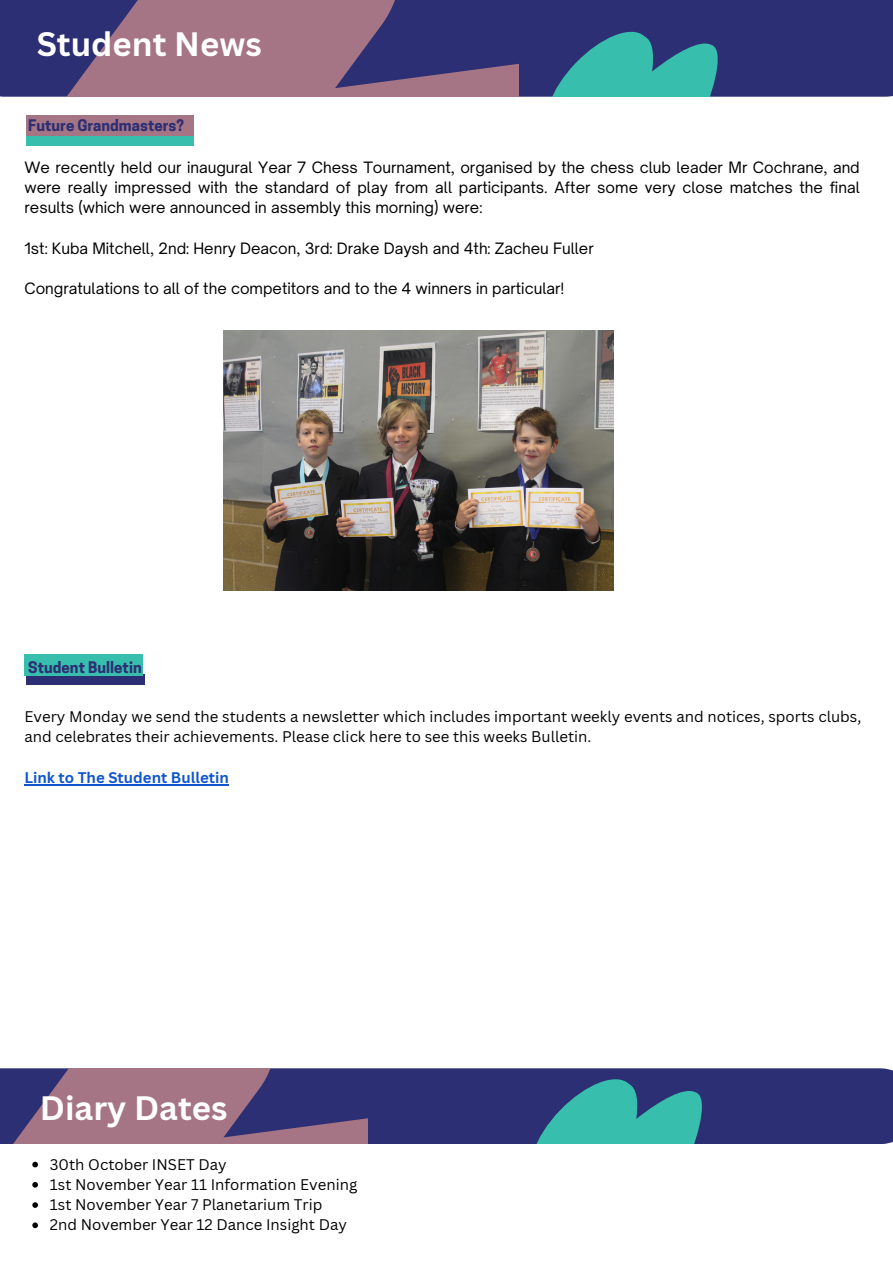
<style>
.page{position:relative;width:893px;height:1264px;background:#fff}
.page>*{position:absolute;margin:0;border:0;box-sizing:border-box;transform-origin:0 0}
.t1{font:700 33px "Canva Sans";color:#fff}
.t2{font:15px/20.2px "Open Sauce One";color:#000;text-align:justify}
.t3{font:15px/20.2px "Canva Sans";color:#000}
.t4{font:700 15px "Cooper Hewitt";color:#2c2f73}
.t5{font:700 15px "Canva Sans";color:#15c}
</style>
<div class="page">
<div style="left:0;top:0;width:892px;height:97px;background:#2c2f73"></div>
<svg style="left:36px;top:0;width:483px;height:97px;background:#785a7e"></svg>
<svg style="left:539px;top:25px;width:235px;height:71px;background:#316e8c"></svg>
<div style="left:0;top:1068px;width:892px;height:76px;background:#2c2f73"></div>
<svg style="left:0;top:1068px;width:367px;height:75px;background:#7a5c7e"></svg>
<svg style="left:523px;top:1071px;width:235px;height:72px;background:#316c8c"></svg>
<div style="left:26px;top:134px;width:168px;height:12px;background:#38bead"></div>
<div style="left:26px;top:115px;width:168px;height:20px;background:#a67585"></div>
<div style="left:26px;top:674px;width:118px;height:11px;background:#2c2f73"></div>
<div style="left:24px;top:653px;width:118px;height:22px;background:#38bead"></div>
<img style="left:224px;top:331px;width:390px;height:259px">
<hr style="left:24px;top:784px;width:205px;height:1px;background:#15c">
<svg style="left:32px;top:1161px;width:6px;height:6px"></svg>
<svg style="left:32px;top:1182px;width:6px;height:5px"></svg>
<svg style="left:32px;top:1202px;width:6px;height:5px"></svg>
<svg style="left:32px;top:1222px;width:6px;height:6px"></svg>
<p class="t1" style="left:37px;top:21px;width:226px">Student News</p>
<p class="t4" style="left:28px;top:120px;width:157px">Future Grandmasters?</p>
<p class="t2" style="left:24px;top:157px;width:836px">We recently held our inaugural Year 7 Chess Tournament, organised by the chess club leader Mr Cochrane, and were really impressed with the standard of play from all participants. After some very close matches the final results (which were announced in assembly this morning) were:</p>
<p class="t2" style="left:24px;top:238px;width:571px">1st: Kuba Mitchell, 2nd: Henry Deacon, 3rd: Drake Daysh and 4th: Zacheu Fuller</p>
<p class="t2" style="left:24px;top:278px;width:541px">Congratulations to all of the competitors and to the 4 winners in particular!</p>
<p class="t4" style="left:28px;top:662px;width:115px">Student Bulletin</p>
<p class="t3" style="left:24px;top:706px;width:838px">Every Monday we send the students a newsletter which includes important weekly events and notices, sports clubs, and celebrates their achievements. Please click here to see this weeks Bulletin.</p>
<p class="t5" style="left:24px;top:766px;width:206px">Link to The Student Bulletin</p>
<p class="t1" style="left:40px;top:1084px;width:189px">Diary Dates</p>
<p class="t3" style="left:50px;top:1153px;width:178px">30th October INSET Day</p>
<p class="t3" style="left:50px;top:1173px;width:309px">1st November Year 11 Information Evening</p>
<p class="t3" style="left:50px;top:1194px;width:274px">1st November Year 7 Planetarium Trip</p>
<p class="t3" style="left:50px;top:1214px;width:298px">2nd November Year 12 Dance Insight Day</p>
</div>
